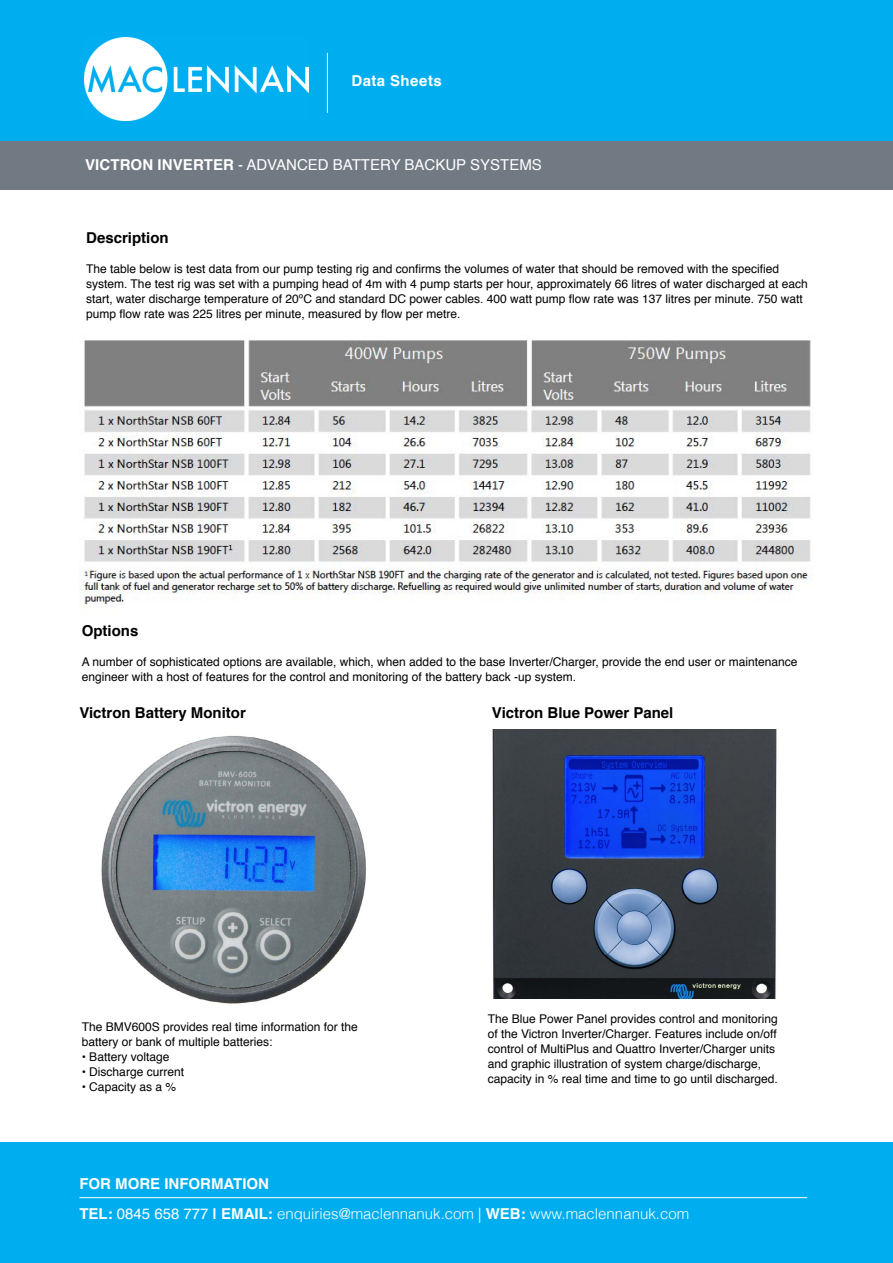
<style>
.page{position:relative;width:893px;height:1263px;background:#fff}
.page>*{position:absolute;margin:0;border:0;box-sizing:border-box;transform-origin:0 0}
.t1{font:16.5px "Bebas";letter-spacing:.015em;color:#fff}
.t2{font:300 15px/30px "Helvetica";color:#fff}
.t3{font:700 15px "Helvetica";color:#000}
.t4{font:700 15px "Helvetica";letter-spacing:.015em;color:#fff}
.t5{font:15px "Helvetica";color:#fff}
.t6{font:12px/15px "Helvetica";color:#000}
.t7{font:300 12px "Helvetica";color:#fff}
.s1{font-family:"Helvetica";font-weight:700;font-size:21px}
.s2{font-size:12px}
.s3{font-weight:400}
.s4{font-weight:700}
</style>
<div class="page">
<div style="left:0;top:130px;width:893px;height:60px;background:#717a83"></div>
<div style="left:0;top:0;width:893px;height:140px;background:#00aeef"></div>
<img style="left:84px;top:38px;width:225px;height:83px">
<div style="left:0;top:1142px;width:893px;height:121px;background:#00aeef"></div>
<hr style="left:79px;top:1197px;width:728px;height:1px;background:#fff">
<hr style="left:327px;top:53px;width:1px;height:60px;background:#fff">
<img style="left:81px;top:340px;width:732px;height:273px">
<img style="left:101px;top:736px;width:265px;height:268px">
<img style="left:492px;top:729px;width:285px;height:270px">
<p class="t4" style="left:351px;top:69px;width:92px">Data Sheets</p>
<h1 class="t1" style="left:77px;top:148px;width:484px"><span class="s1">Maclennan 20M</span> <span class="s2">-</span> CAVITY DRAIN WATERPROOFING MEMBRANE</h1>
<p class="t4" style="left:85px;top:153px;width:183px">Victron Inverter <span class="s3">- Advanced</span></p>
<p class="t5" style="left:333px;top:153px;width:21px">Batte</p>
<p class="t5" style="left:380px;top:153px;width:122px">ry Bac kup Systems</p>
<p class="t3" style="left:86px;top:226px;width:84px">Description</p>
<p class="t6" style="left:86px;top:262px;width:723px">The table below is test data from our pump testing rig and confirms the volumes of water that should be removed with the specified system. The test rig was set with a pumping head of 4m with 4 pump starts per hour, approximately 66 litres of water discharged at each start, water discharge temperature of 20ºC and standard DC power cables. 400 watt pump flow rate was 137 litres per minute. 750 watt pump flow rate was 225 litres per minute, measured by flow per metre.</p>
<p class="t3" style="left:82px;top:619px;width:58px">Options</p>
<p class="t6" style="left:82px;top:654px;width:717px">A number of sophisticated options are available, which, when added to the base Inverter/Charger, provide the end user or maintenance engineer with a host of features for the control and monitoring of the battery back -up system.</p>
<p class="t3" style="left:79px;top:700px;width:168px">Victron Battery Monitor</p>
<p class="t3" style="left:492px;top:700px;width:183px">Victron Blue Power Panel</p>
<p class="t6" style="left:82px;top:1019px;width:278px">The BMV600S provides real time information for the battery or bank of multiple batteries:</p>
<p class="t6" style="left:82px;top:1049px;width:89px">• Battery voltage</p>
<p class="t6" style="left:82px;top:1064px;width:104px">• Discharge current</p>
<p class="t6" style="left:82px;top:1079px;width:96px">• Capacity as a %</p>
<p class="t6" style="left:488px;top:1011px;width:292px">The Blue Power Panel provides control and monitoring of the Victron Inverter/Charger. Features include on/off control of MultiPlus and Quattro Inverter/Charger units and graphic illustration of system charge/discharge, capacity in % real time and time to go until discharged.</p>
<p class="t2" style="left:79px;top:1168px;width:611px"><span class="s4">FOR MORE INFORMATION<br>TEL:</span> <span class="s3">0845 658 777</span> <span class="s4">| EMAIL:</span> enquiries@maclennanuk.com | <span class="s4">WEB:</span> www.maclennanuk.com</p>
<p class="t7" style="left:143px;top:1174px;width:192px">Enquiries@maclennan-lse.co.uk / <span class="s4">w</span></p>
</div>
